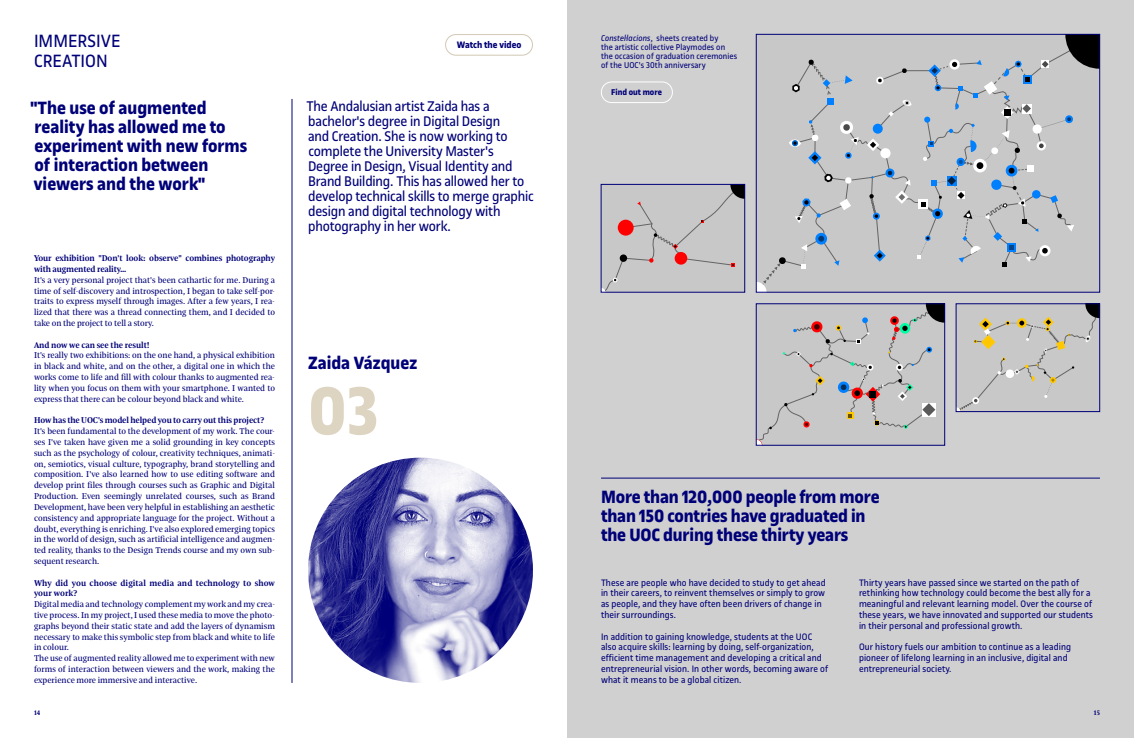
<style>
.page{position:relative;width:1134px;height:738px;background:#fff}
.page>*{position:absolute;margin:0;border:0;box-sizing:border-box;transform-origin:0 0}
.t1{font:700 72px "UOC Sans";color:#ddd5c2}
.t2{font:700 19px/19px "UOC Sans";letter-spacing:-.005em;color:#000078}
.t3{font:19px/19px "UOC Sans";color:#000078}
.t4{font:15px/15px "UOC Sans";letter-spacing:-.01em;color:#000078}
.t5{font:10px/10.8px "UOC Sans";letter-spacing:.01em;color:#000078}
.t6{font:700 10px "UOC Sans";color:#000078}
.t7{font:9px/10.8px "UOC Serif";color:#000078;text-align:justify}
.t8{font:700 9px/10.8px "UOC Serif";letter-spacing:-.01em;color:#000078}
.t9{font:9px/9px "UOC Sans";letter-spacing:.01em;color:#000078}
.t10{font:700 9px/10.8px "UOC Serif";letter-spacing:.01em;color:#000078}
.t11{font:700 9px "UOC Sans";color:#000078}
.t12{font:700 7px "UOC Serif";color:#000078}
.s1{font-style:italic}
</style>
<div class="page">
<div style="left:567px;top:0;width:567px;height:737px;background:#d0d0d0"></div>
<svg style="left:758px;top:36px;width:340px;height:254px"></svg>
<div style="left:756px;top:34px;width:344px;height:258px;border:1px solid #000078"></div>
<svg style="left:603px;top:186px;width:140px;height:104px"></svg>
<div style="left:601px;top:184px;width:144px;height:108px;border:1px solid #000078"></div>
<svg style="left:958px;top:305px;width:140px;height:104px"></svg>
<div style="left:956px;top:303px;width:144px;height:108px;border:1px solid #000078"></div>
<svg style="left:758px;top:305px;width:185px;height:138px"></svg>
<div style="left:756px;top:303px;width:189px;height:142px;border:1px solid #000078"></div>
<img style="left:308px;top:457px;width:225px;height:225px;border-radius:112px">
<hr style="left:292px;top:99px;width:1px;height:583px;background:#000078">
<hr style="left:601px;top:477px;width:499px;height:1px;background:#000078">
<div style="left:445px;top:34px;width:88px;height:22px;border:1px solid #d2c8b4;border-radius:10px"></div>
<div style="left:601px;top:81px;width:72px;height:22px;border:1px solid #fff;border-radius:10px"></div>
<h2 class="t3" style="left:34px;top:32px;width:88px">IMMERSIVE<br>CREATION</h2>
<p class="t9" style="left:601px;top:33px;width:138px"><span class="s1">Constel·lacions</span>, sheets created by<br>the artistic collective Playmodes on the occasion of graduation ceremonies of the UOC's 30th anniversary</p>
<p class="t6" style="left:457px;top:39px;width:66px">Watch the video</p>
<h2 class="t2" style="left:31px;top:98px;width:218px">"The use of augmented reality has allowed me to experiment with new forms of interaction between viewers and the work"</h2>
<p class="t8" style="left:34px;top:253px;width:242px">Your exhibition "Don't look: observe" combines photography with augmented reality…</p>
<p class="t7" style="left:34px;top:274px;width:242px">It's a very personal project that's been cathartic for me. During a time of self-discovery and introspection, I began to take self-por&shy;traits to express myself through images. After a few years, I rea&shy;lized that there was a thread connecting them, and I decided to take on the project to tell a story.</p>
<p class="t8" style="left:34px;top:339px;width:117px">And now we can see the result!</p>
<p class="t7" style="left:34px;top:350px;width:242px">It's really two exhibitions: on the one hand, a physical exhibition in black and white, and on the other, a digital one in which the works come to life and fill with colour thanks to augmented rea&shy;lity when you focus on them with your smartphone. I wanted to express that there can be colour beyond black and white.</p>
<p class="t8" style="left:34px;top:415px;width:232px">How has the UOC's model helped you to carry out this project?</p>
<p class="t7" style="left:34px;top:425px;width:242px">It's been fundamental to the development of my work. The cour&shy;ses I've taken have given me a solid grounding in key concepts such as the psychology of colour, creativity techniques, animati&shy;on, semiotics, visual culture, typography, brand storytelling and composition. I've also learned how to use editing software and develop print files through courses such as Graphic and Digital Production. Even seemingly unrelated courses, such as Brand Development, have been very helpful in establishing an aesthetic consistency and appropriate language for the project. Without a doubt, everything is enriching. I've also explored emerging topics in the world of design, such as artificial intelligence and augmen&shy;ted reality, thanks to the Design Trends course and my own sub&shy;sequent research.</p>
<p class="t10" style="left:34px;top:577px;width:242px">Why did you choose digital media and technology to show your work?</p>
<p class="t7" style="left:34px;top:598px;width:242px;text-align:left">Digital media and technology complement my work and my crea&shy;tive process. In my project, I used these media to move the photo&shy;graphs beyond their static state and add the layers of dynamism necessary to make this symbolic step from black and white to life in colour.<br>The use of augmented reality allowed me to experiment with new forms of interaction between viewers and the work, making the experience more immersive and interactive.</p>
<p class="t4" style="left:306px;top:98px;width:229px">The Andalusian artist Zaida has a bachelor's degree in Digital Design<br>and Creation. She is now working to complete the University Master's Degree in Design, Visual Identity and Brand Building. This has allowed her to develop technical skills to merge graphic design and digital technology with photography in her work.</p>
<h2 class="t2" style="left:308px;top:353px;width:111px">Zaida Vázquez</h2>
<h1 class="t1" style="left:308px;top:369px;width:72px">03</h1>
<p class="t11" style="left:611px;top:87px;width:52px">Find out more</p>
<h2 class="t2" style="left:601px;top:487px;width:280px">More than 120,000 people from more than 150 contries have graduated in the UOC during these thirty years</h2>
<p class="t5" style="left:601px;top:576px;width:226px">These are people who have decided to study to get ahead in their careers, to reinvent themselves or simply to grow as people, and they have often been drivers of change in their surroundings.</p>
<p class="t5" style="left:601px;top:630px;width:229px">In addition to gaining knowledge, students at the UOC also acquire skills: learning by doing, self-organization, efficient time management and developing a critical and entrepreneurial vision. In other words, becoming aware of what it means to be a global citizen.</p>
<p class="t5" style="left:859px;top:576px;width:236px">Thirty years have passed since we started on the path of rethinking how technology could become the best ally for a meaningful and relevant learning model. Over the course of these years, we have innovated and supported our students in their personal and professional growth.</p>
<p class="t5" style="left:859px;top:641px;width:214px">Our history fuels our ambition to continue as a leading pioneer of lifelong learning in an inclusive, digital and entrepreneurial society.</p>
<p class="t12" style="left:34px;top:708px;width:8px">14</p>
<p class="t12" style="left:1094px;top:708px;width:8px">15</p>
</div>
